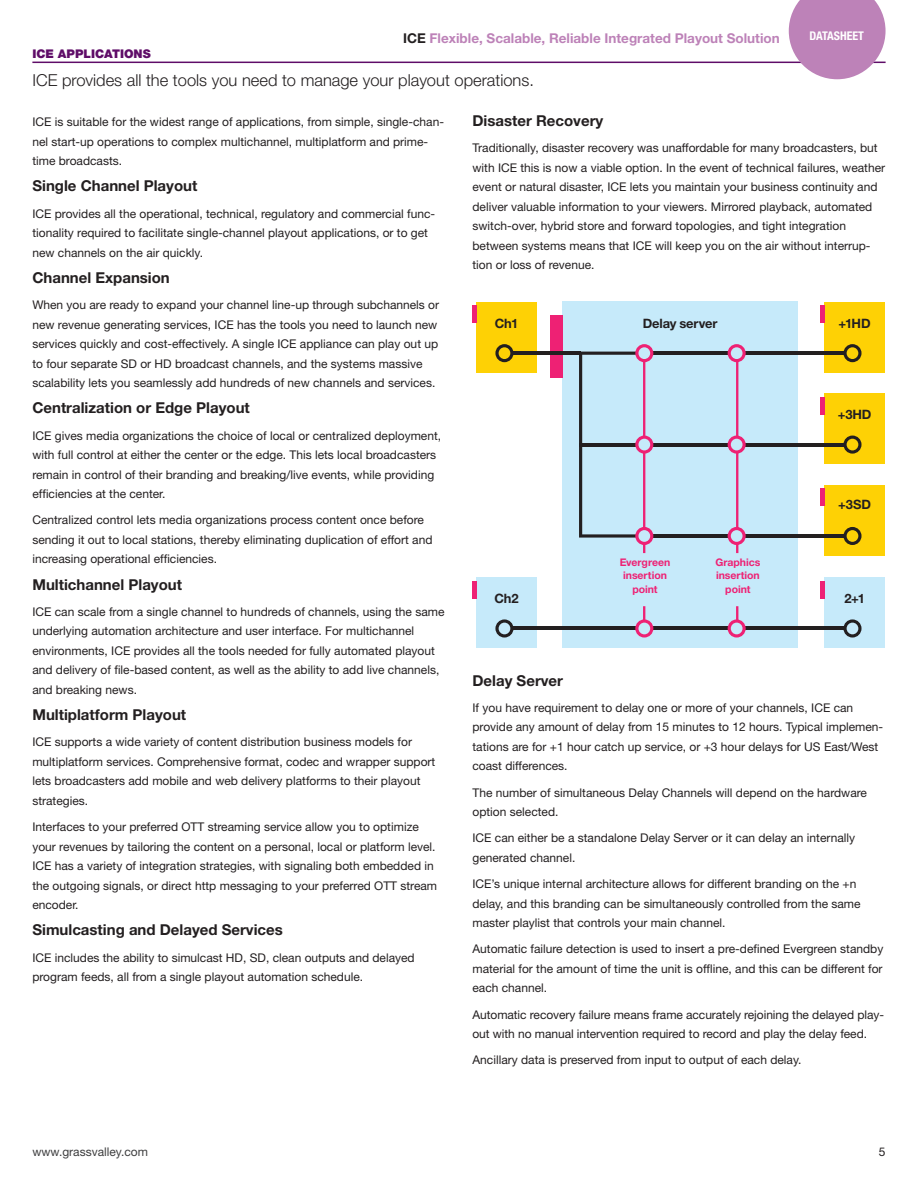
<style>
.page{position:relative;width:918px;height:1188px;background:#fff}
.page>*{position:absolute;margin:0;border:0;box-sizing:border-box;transform-origin:0 0}
._2019_Intro{font:300 16.5px "Helvetica Neue";color:#231f20}
._2019_Text_Header{font:700 15px "Helvetica Neue";color:#231f20}
.t1{font:700 13.5px "Helvetica Neue";color:#bd82b8}
.t2{font:700 12.9px "Helvetica Neue";letter-spacing:-.01em;color:#231f20}
._2019_Text{font:12px/19.5px "Helvetica Neue";color:#231f20}
.t3{font:12px "Helvetica Neue";color:#3e3e3f}
._2019_Section_Head{font:900 12px "Helvetica Neue";color:#5f0d68}
.t4{font:700 condensed 12px "Helvetica Neue";color:#fff}
.t5{font:700 10.5px "Helvetica Neue";letter-spacing:-.005em;color:#ee2174}
.s1{color:#231f20}
</style>
<div class="page">
<hr style="left:32px;top:62px;width:854px;height:1px;background:#5f0d68">
<div style="left:563px;top:302px;width:235px;height:346px;background:#c6eafa"></div>
<div style="left:550px;top:315px;width:13px;height:63px;background:#ee2174"></div>
<div style="left:824px;top:302px;width:61px;height:71px;background:#fed105"></div>
<div style="left:476px;top:302px;width:61px;height:71px;background:#fed105"></div>
<hr style="left:820px;top:306px;width:4px;height:17px;background:#ee2174">
<hr style="left:472px;top:306px;width:4px;height:17px;background:#ee2174">
<div style="left:824px;top:393px;width:61px;height:71px;background:#fed105"></div>
<hr style="left:820px;top:397px;width:4px;height:17px;background:#ee2174">
<div style="left:824px;top:485px;width:61px;height:70px;background:#fed105"></div>
<hr style="left:820px;top:488px;width:4px;height:18px;background:#ee2174">
<div style="left:824px;top:577px;width:61px;height:71px;background:#c6eafa"></div>
<div style="left:476px;top:577px;width:61px;height:71px;background:#c6eafa"></div>
<hr style="left:820px;top:581px;width:4px;height:17px;background:#ee2174">
<hr style="left:472px;top:581px;width:4px;height:17px;background:#ee2174">
<hr style="left:736px;top:360px;width:2px;height:78px;background:#ee2174">
<hr style="left:736px;top:452px;width:2px;height:78px;background:#ee2174">
<svg style="left:843px;top:527px;width:19px;height:18px"></svg>
<svg style="left:843px;top:344px;width:19px;height:18px"></svg>
<svg style="left:495px;top:344px;width:19px;height:18px"></svg>
<svg style="left:843px;top:436px;width:19px;height:18px"></svg>
<svg style="left:843px;top:619px;width:19px;height:19px"></svg>
<svg style="left:495px;top:619px;width:19px;height:19px"></svg>
<hr style="left:652px;top:443px;width:77px;height:3px;background:#231f20">
<hr style="left:745px;top:443px;width:99px;height:3px;background:#231f20">
<hr style="left:652px;top:352px;width:77px;height:3px;background:#231f20">
<hr style="left:745px;top:352px;width:99px;height:3px;background:#231f20">
<hr style="left:652px;top:534px;width:77px;height:4px;background:#231f20">
<hr style="left:745px;top:534px;width:99px;height:4px;background:#231f20">
<hr style="left:511px;top:627px;width:127px;height:3px;background:#231f20">
<hr style="left:744px;top:627px;width:102px;height:3px;background:#231f20">
<hr style="left:653px;top:627px;width:75px;height:3px;background:#231f20">
<hr style="left:511px;top:352px;width:70px;height:3px;background:#231f20">
<svg style="left:728px;top:344px;width:18px;height:18px"></svg>
<svg style="left:728px;top:436px;width:18px;height:18px"></svg>
<svg style="left:728px;top:527px;width:18px;height:26px"></svg>
<svg style="left:579px;top:344px;width:74px;height:209px"></svg>
<svg style="left:728px;top:606px;width:18px;height:32px"></svg>
<svg style="left:635px;top:606px;width:18px;height:32px"></svg>
<svg style="left:789px;top:0;width:97px;height:79px;background:#c694c2"></svg>
<p class="t1" style="left:403px;top:30px;width:378px"><span class="s1">ICE</span> Flexible, Scalable, Reliable Integrated Playout Solution</p>
<p class="t4" style="left:810px;top:29px;width:56px">DATASHEET</p>
<p class="_2019_Section_Head" style="left:32px;top:46px;width:120px">ICE APPLICATIONS</p>
<p class="_2019_Intro" style="left:32px;top:70px;width:503px">ICE provides all the tools you need to manage your playout operations.</p>
<p class="_2019_Text" style="left:32px;top:112px;width:413px">ICE is suitable for the widest range of applications, from simple, single-chan&shy;nel start-up operations to complex multichannel, multiplatform and prime&shy;time broadcasts.</p>
<p class="_2019_Text_Header" style="left:32px;top:177px;width:166px">Single Channel Playout</p>
<p class="_2019_Text" style="left:32px;top:203px;width:404px">ICE provides all the operational, technical, regulatory and commercial func&shy;tionality required to facilitate single-channel playout applications, or to get new channels on the air quickly.</p>
<p class="_2019_Text_Header" style="left:32px;top:268px;width:139px">Channel Expansion</p>
<p class="_2019_Text" style="left:32px;top:295px;width:408px">When you are ready to expand your channel line-up through subchannels or new revenue generating services, ICE has the tools you need to launch new services quickly and cost-effectively. A single ICE appliance can play out up to four separate SD or HD broadcast channels, and the systems massive scalability lets you seamlessly add hundreds of new channels and services.</p>
<p class="_2019_Text_Header" style="left:32px;top:399px;width:219px">Centralization or Edge Playout</p>
<p class="_2019_Text" style="left:32px;top:425px;width:410px">ICE gives media organizations the choice of local or centralized deployment, with full control at either the center or the edge. This lets local broadcasters remain in control of their branding and breaking/live events, while providing efficiencies at the center.</p>
<p class="_2019_Text" style="left:32px;top:510px;width:402px">Centralized control lets media organizations process content once before sending it out to local stations, thereby eliminating duplication of effort and increasing operational efficiencies.</p>
<p class="_2019_Text_Header" style="left:32px;top:575px;width:151px">Multichannel Playout</p>
<p class="_2019_Text" style="left:32px;top:602px;width:414px">ICE can scale from a single channel to hundreds of channels, using the same underlying automation architecture and user interface. For multichannel environments, ICE provides all the tools needed for fully automated playout and delivery of file-based content, as well as the ability to add live channels, and breaking news.</p>
<p class="_2019_Text_Header" style="left:32px;top:705px;width:155px">Multiplatform Playout</p>
<p class="_2019_Text" style="left:32px;top:732px;width:404px">ICE supports a wide variety of content distribution business models for multiplatform services. Comprehensive format, codec and wrapper support lets broadcasters add mobile and web delivery platforms to their playout strategies.</p>
<p class="_2019_Text" style="left:32px;top:817px;width:406px">Interfaces to your preferred OTT streaming service allow you to optimize your revenues by tailoring the content on a personal, local or platform level.<br>ICE has a variety of integration strategies, with signaling both embedded in the outgoing signals, or direct http messaging to your preferred OTT stream encoder.</p>
<p class="_2019_Text_Header" style="left:32px;top:921px;width:252px">Simulcasting and Delayed Services</p>
<p class="_2019_Text" style="left:32px;top:947px;width:384px">ICE includes the ability to simulcast HD, SD, clean outputs and delayed program feeds, all from a single playout automation schedule.</p>
<p class="_2019_Text_Header" style="left:472px;top:111px;width:132px">Disaster Recovery</p>
<p class="_2019_Text" style="left:472px;top:138px;width:414px">Traditionally, disaster recovery was unaffordable for many broadcasters, but with ICE this is now a viable option. In the event of technical failures, weather event or natural disaster, ICE lets you maintain your business continuity and deliver valuable information to your viewers. Mirrored playback, automated switch-over, hybrid store and forward topologies, and tight integration between systems means that ICE will keep you on the air without interrup&shy;tion or loss of revenue.</p>
<p class="t2" style="left:495px;top:315px;width:25px">Ch1</p>
<p class="t2" style="left:643px;top:315px;width:76px">Delay server</p>
<p class="t2" style="left:839px;top:315px;width:34px">+1HD</p>
<p class="t2" style="left:838px;top:407px;width:35px">+3HD</p>
<p class="t2" style="left:838px;top:496px;width:34px">+3SD</p>
<p class="t5" style="left:715px;top:556px;width:47px">Graphics</p>
<p class="t5" style="left:716px;top:569px;width:45px">insertion</p>
<p class="t5" style="left:725px;top:583px;width:27px">point</p>
<p class="t5" style="left:620px;top:556px;width:52px">Evergreen</p>
<p class="t5" style="left:623px;top:569px;width:45px">insertion</p>
<p class="t5" style="left:632px;top:583px;width:27px">point</p>
<p class="t2" style="left:495px;top:590px;width:26px">Ch2</p>
<p class="t2" style="left:844px;top:590px;width:22px">2+1</p>
<p class="_2019_Text_Header" style="left:472px;top:671px;width:92px">Delay Server</p>
<p class="_2019_Text" style="left:472px;top:698px;width:412px">If you have requirement to delay one or more of your channels, ICE can provide any amount of delay from 15 minutes to 12 hours. Typical implemen&shy;tations are for +1 hour catch up service, or +3 hour delays for US East/West coast differences.</p>
<p class="_2019_Text" style="left:472px;top:782px;width:396px">The number of simultaneous Delay Channels will depend on the hardware option selected.</p>
<p class="_2019_Text" style="left:472px;top:828px;width:384px">ICE can either be a standalone Delay Server or it can delay an internally generated channel.</p>
<p class="_2019_Text" style="left:472px;top:874px;width:390px">ICE’s unique internal architecture allows for different branding on the +n delay, and this branding can be simultaneously controlled from the same master playlist that controls your main channel.</p>
<p class="_2019_Text" style="left:472px;top:939px;width:412px;text-align:justify">Automatic failure detection is used to insert a pre-defined Evergreen standby material for the amount of time the unit is offline, and this can be different for each channel.</p>
<p class="_2019_Text" style="left:472px;top:1004px;width:413px">Automatic recovery failure means frame accurately rejoining the delayed play&shy;out with no manual intervention required to record and play the delay feed.</p>
<p class="_2019_Text" style="left:472px;top:1050px;width:330px">Ancillary data is preserved from input to output of each delay.</p>
<p class="t3" style="left:32px;top:1144px;width:117px">www.grassvalley.com</p>
<p class="_2019_Text" style="left:879px;top:1141px;width:8px">5</p>
</div>
